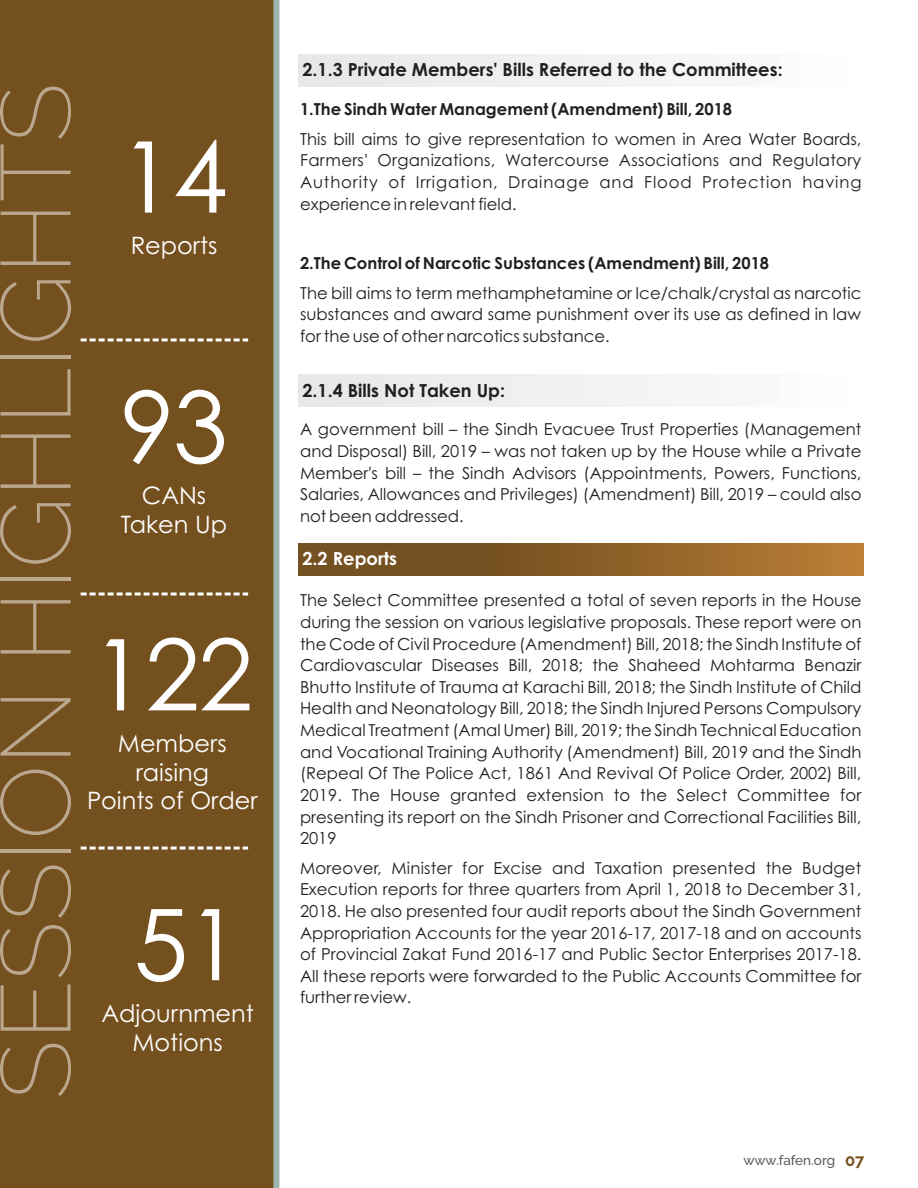
<style>
.page{position:relative;width:918px;height:1188px;background:#fff}
.page>*{position:absolute;margin:0;border:0;box-sizing:border-box;transform-origin:0 0}
.t1{font:99px "Century Gothic";letter-spacing:-.015em;color:#fff}
.t2{font:200 98.7px "Raleway";color:rgb(255 255 255/.5)}
.t3{font:24px/28.7px "Century Gothic";color:#fff;text-align:center}
.t4{font:700 18px "Century Gothic";color:#231f20}
.t5{font:700 18px "Century Gothic";color:#fff}
.t6{font:16.5px/21.6px "Century Gothic";color:#231f20;text-align:justify}
.t7{font:700 16.5px "Century Gothic";color:#231f20}
.t8{font:500 13.5px "Raleway";color:#58595b}
.s1{font-weight:700;font-size:16.5px;color:#75501f}
</style>
<div class="page">
<div style="left:0;top:0;width:276px;height:1188px;background:#75501f"></div>
<svg style="left:81px;top:592px;width:167px;height:3px"></svg>
<svg style="left:81px;top:338px;width:167px;height:3px"></svg>
<svg style="left:81px;top:847px;width:167px;height:3px"></svg>
<div style="left:273px;top:0;width:6px;height:1188px;background:#9eb6ae"></div>
<div style="left:298px;top:54px;width:566px;height:32px;background:#f1f1f2"></div>
<div style="left:298px;top:374px;width:566px;height:33px;background:#f1f1f2"></div>
<div style="left:298px;top:543px;width:566px;height:32px;background:linear-gradient(to right,#65451b,#b37a34)"></div>
<h2 class="t2" style="left:-22px;top:1100px;width:1018px;rotate:-90deg">SESSION HIGHLIGHTS</h2>
<h1 class="t1" style="left:120px;top:138px;width:110px">14</h1>
<h3 class="t3" style="left:131px;top:234px;width:88px">Reports</h3>
<h1 class="t1" style="left:120px;top:388px;width:110px">93</h1>
<h3 class="t3" style="left:121px;top:484px;width:108px">CANs<br>Taken Up</h3>
<h1 class="t1" style="left:92px;top:636px;width:163px">122</h1>
<h3 class="t3" style="left:87px;top:731px;width:172px">Members raising<br>Points of Order</h3>
<h1 class="t1" style="left:134px;top:906px;width:110px">51</h1>
<h3 class="t3" style="left:101px;top:1001px;width:154px">Adjournment<br>Motions</h3>
<p class="t4" style="left:302px;top:63px;width:482px">2.1.3 Private Members' Bills Referred to the Committees:</p>
<p class="t7" style="left:300px;top:103px;width:434px">1.The Sindh Water Management (Amendment) Bill, 2018</p>
<p class="t6" style="left:300px;top:130px;width:563px">This bill aims to give representation to women in Area Water Boards, Farmers' Organizations, Watercourse Associations and Regulatory Authority of Irrigation, Drainage and Flood Protection having experience in relevant field.</p>
<p class="t7" style="left:300px;top:257px;width:471px">2.The Control of Narcotic Substances (Amendment) Bill, 2018</p>
<p class="t6" style="left:300px;top:283px;width:563px">The bill aims to term methamphetamine or Ice/chalk/crystal as narcotic substances and award same punishment over its use as defined in law for the use of other narcotics substance.</p>
<p class="t4" style="left:302px;top:383px;width:204px">2.1.4 Bills Not Taken Up:</p>
<p class="t6" style="left:300px;top:420px;width:563px">A government bill – the Sindh Evacuee Trust Properties (Management and Disposal) Bill, 2019 – was not taken up by the House while a Private Member's bill – the Sindh Advisors (Appointments, Powers, Functions, Salaries, Allowances and Privileges) (Amendment) Bill, 2019 – could also not been addressed.</p>
<p class="t5" style="left:302px;top:552px;width:96px">2.2 Reports</p>
<p class="t6" style="left:300px;top:591px;width:563px">The Select Committee presented a total of seven reports in the House during the session on various legislative proposals. These report were on the Code of Civil Procedure (Amendment) Bill, 2018; the Sindh Institute of Cardiovascular Diseases Bill, 2018; the Shaheed Mohtarma Benazir Bhutto Institute of Trauma at Karachi Bill, 2018; the Sindh Institute of Child Health and Neonatology Bill, 2018; the Sindh Injured Persons Compulsory Medical Treatment (Amal Umer) Bill, 2019; the Sindh Technical Education and Vocational Training Authority (Amendment) Bill, 2019 and the Sindh (Repeal Of The Police Act, 1861 And Revival Of Police Order, 2002) Bill, 2019. The House granted extension to the Select Committee for presenting its report on the Sindh Prisoner and Correctional Facilities Bill, 2019</p>
<p class="t6" style="left:300px;top:858px;width:563px">Moreover, Minister for Excise and Taxation presented the Budget Execution reports for three quarters from April 1, 2018 to December 31, 2018. He also presented four audit reports about the Sindh Government Appropriation Accounts for the year 2016-17, 2017-18 and on accounts of Provincial Zakat Fund 2016-17 and Public Sector Enterprises 2017-18.<br>All these reports were forwarded to the Public Accounts Committee for further review.</p>
<p class="t8" style="left:743px;top:1152px;width:123px">www.fafen.org <span class="s1">07</span></p>
</div>
